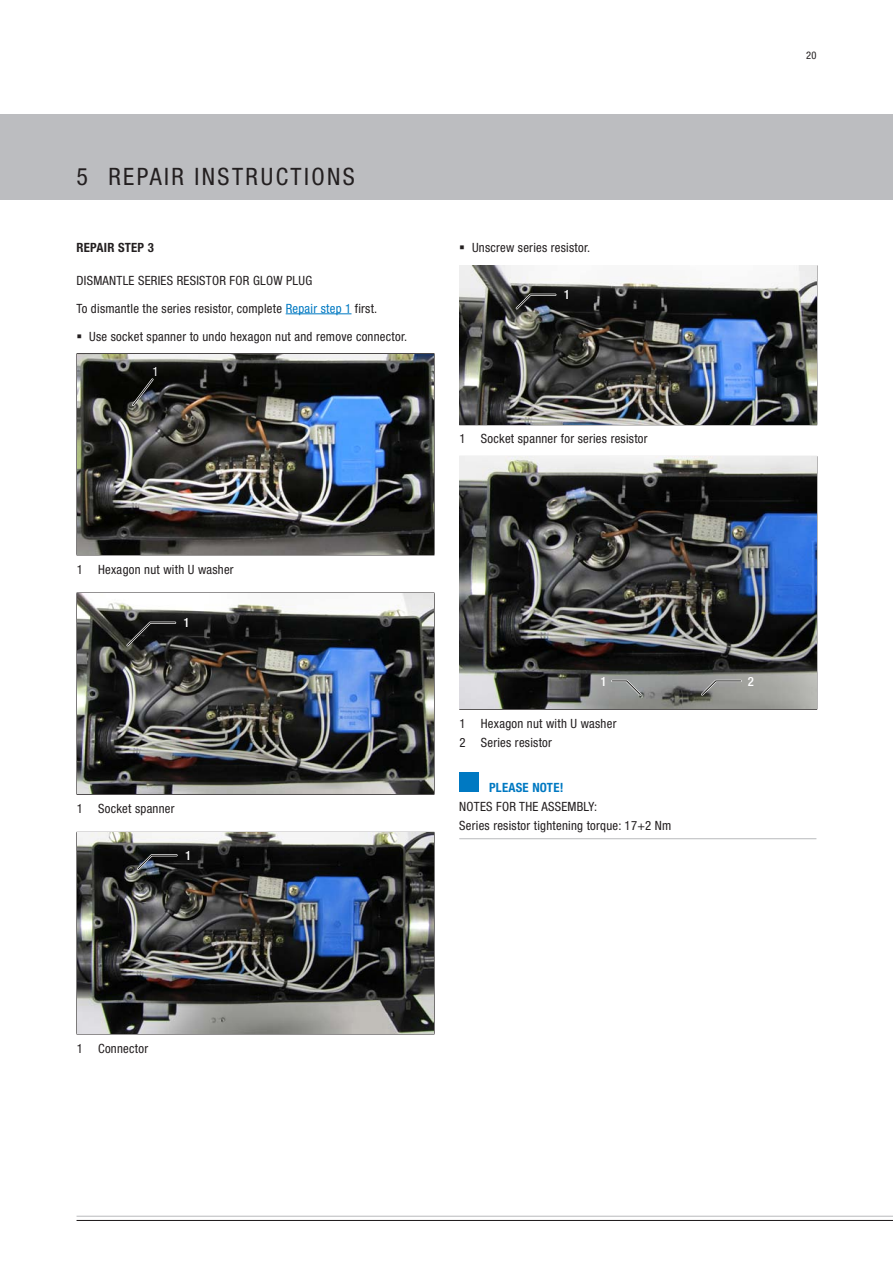
<style>
.page{position:relative;width:893px;height:1263px;background:#fff}
.page>*{position:absolute;margin:0;border:0;box-sizing:border-box;transform-origin:0 0}
.t1{font:condensed 24px "Helvetica Neue";letter-spacing:.1em;color:#231f20}
.t2{font:condensed 12.75px/19.5px "Helvetica Neue";letter-spacing:.02em;color:#231f20}
.t3{font:700 condensed 12.75px "Helvetica Neue";letter-spacing:.02em;color:#0079c2}
.t4{font:700 condensed 12.75px "Helvetica Neue";letter-spacing:.02em;color:#231f20}
.t5{font:500 condensed 12.75px "Helvetica Neue";color:#fff}
.t6{font:condensed 12.75px "Helvetica Neue";color:#fff}
.t7{font:condensed 10.5px "Helvetica Neue";color:#231f20}
.s1{color:#0079c2}
</style>
<div class="page">
<div style="left:0;top:115px;width:893px;height:85px;background:#bcbdc0"></div>
<hr style="left:77px;top:1216px;width:816px;height:1px;background:#bcbdc0">
<hr style="left:77px;top:1220px;width:816px;height:1px;background:#231f20">
<hr style="left:459px;top:265px;width:358px;height:1px;background:#231f20">
<hr style="left:459px;top:266px;width:1px;height:158px;background:#231f20">
<hr style="left:459px;top:424px;width:358px;height:1px;background:#231f20">
<img style="left:460px;top:266px;width:357px;height:158px">
<svg style="left:514px;top:292px;width:44px;height:20px"></svg>
<hr style="left:459px;top:456px;width:358px;height:1px;background:#231f20">
<hr style="left:459px;top:457px;width:1px;height:252px;background:#231f20">
<hr style="left:459px;top:709px;width:358px;height:1px;background:#231f20">
<img style="left:460px;top:457px;width:357px;height:252px">
<svg style="left:699px;top:679px;width:44px;height:19px"></svg>
<svg style="left:610px;top:679px;width:33px;height:19px"></svg>
<hr style="left:459px;top:838px;width:30px;height:1px;background:#bcbdc0">
<hr style="left:489px;top:838px;width:327px;height:1px;background:#bcbdc0">
<div style="left:459px;top:772px;width:20px;height:20px;background:#0079c2"></div>
<hr style="left:286px;top:313px;width:65px;height:1px;background:#0079c2">
<hr style="left:77px;top:555px;width:357px;height:1px;background:#231f20">
<hr style="left:77px;top:353px;width:357px;height:1px;background:#231f20">
<hr style="left:434px;top:354px;width:1px;height:201px;background:#231f20">
<img style="left:77px;top:354px;width:357px;height:201px">
<svg style="left:130px;top:376px;width:26px;height:32px"></svg>
<hr style="left:77px;top:794px;width:357px;height:1px;background:#231f20">
<hr style="left:434px;top:593px;width:1px;height:201px;background:#231f20">
<img style="left:77px;top:593px;width:357px;height:201px">
<svg style="left:124px;top:620px;width:53px;height:28px"></svg>
<hr style="left:77px;top:1033px;width:357px;height:1px;background:#231f20">
<hr style="left:77px;top:832px;width:357px;height:1px;background:#231f20">
<hr style="left:434px;top:833px;width:1px;height:200px;background:#231f20">
<img style="left:77px;top:833px;width:357px;height:200px">
<svg style="left:135px;top:853px;width:44px;height:19px"></svg>
<h1 class="t1" style="left:77px;top:162px;width:280px">5 Repair instructions</h1>
<p class="t4" style="left:77px;top:240px;width:79px">REPAIR STEP 3</p>
<p class="t2" style="left:77px;top:270px;width:137px">Dismantle series resistor</p>
<p class="t2" style="left:230px;top:270px;width:8px">for</p>
<p class="t2" style="left:253px;top:270px;width:16px">glow</p>
<p class="t2" style="left:286px;top:270px;width:28px">plug</p>
<p class="t2" style="left:77px;top:298px;width:302px">To dismantle the series resistor, complete <span class="s1">Repair step 1</span> first.</p>
<p class="t2" style="left:89px;top:326px;width:319px">Use socket spanner to undo hexagon nut and remove connector.</p>
<p class="t6" style="left:153px;top:364px;width:8px">1</p>
<p class="t2" style="left:77px;top:559px;width:158px">1 Hexagon nut with U washer</p>
<p class="t5" style="left:184px;top:615px;width:8px">1</p>
<p class="t2" style="left:77px;top:798px;width:99px">1 Socket spanner</p>
<p class="t5" style="left:185px;top:848px;width:8px">1</p>
<p class="t2" style="left:472px;top:238px;width:120px">Unscrew series resistor.</p>
<p class="t5" style="left:564px;top:287px;width:8px">1</p>
<p class="t2" style="left:460px;top:429px;width:189px">1 Socket spanner for series resistor</p>
<p class="t7" style="left:806px;top:50px;width:12px">20</p>
<p class="t5" style="left:601px;top:673px;width:8px">1</p>
<p class="t5" style="left:748px;top:673px;width:8px">2</p>
<p class="t2" style="left:460px;top:713px;width:158px">1 Hexagon nut with U washer<br>2 Series resistor</p>
<p class="t3" style="left:489px;top:780px;width:76px">PLEASE NOTE!</p>
<p class="t2" style="left:459px;top:796px;width:45px">Notes for</p>
<p class="t2" style="left:459px;top:796px;width:214px;text-indent:60px">the assembly:<br>Series resistor tightening torque: 17+2 Nm</p>
<p class="t2" style="left:77px;top:1038px;width:73px">1 Connector</p>
</div>
